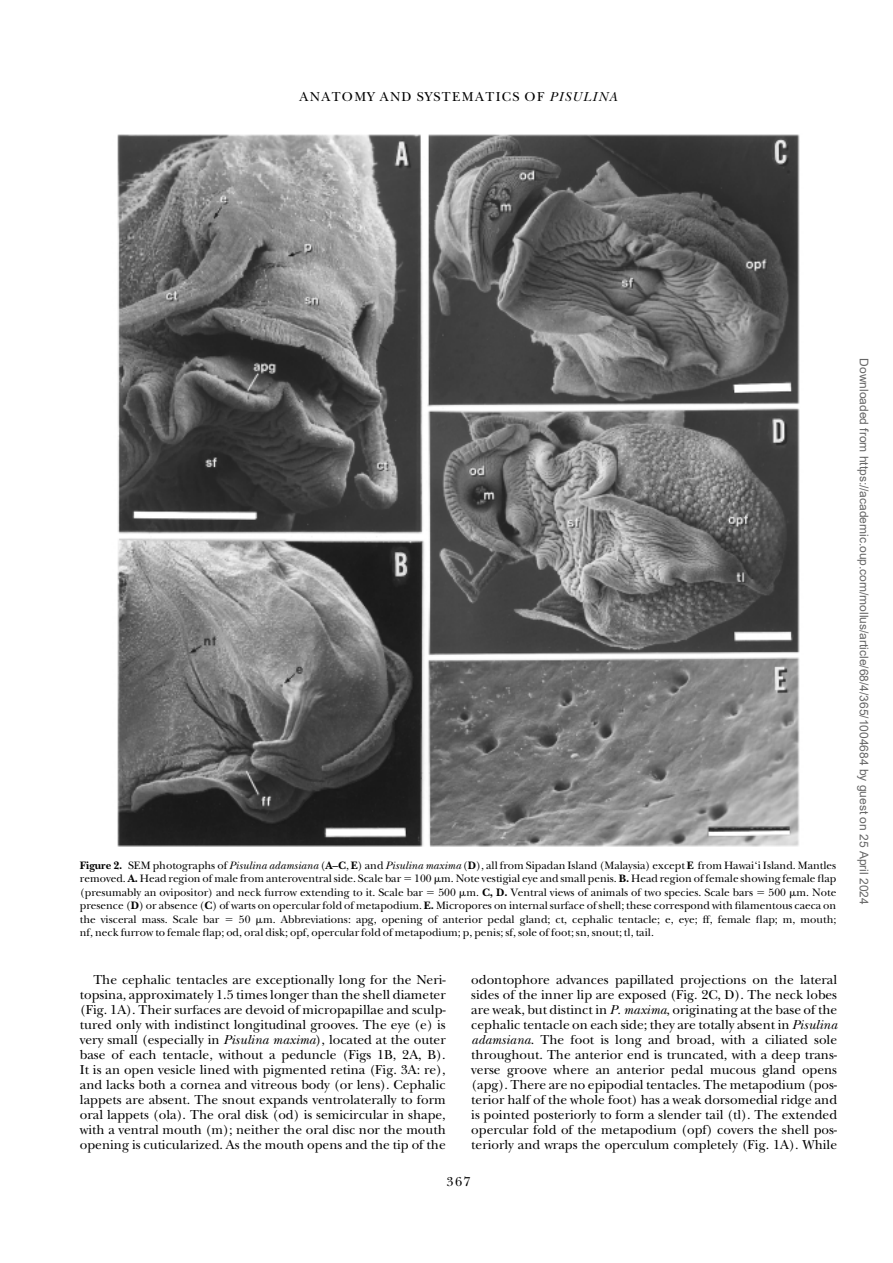
<style>
.page{position:relative;width:893px;height:1263px;background:#fff}
.page>*{position:absolute;margin:0;border:0;box-sizing:border-box;transform-origin:0 0}
.t1{font:13.5px/15px "New Baskerville";color:#000;text-align:justify}
.t2{font:13.5px "New Baskerville";letter-spacing:.1em;color:#000}
.t3{font:12px "Arial";color:#666}
.t4{font:11.25px/13.5px "New Baskerville";color:#000;text-align:justify}
.s1{font-style:italic}
.s2{font-weight:700}
.s3{font-family:"Universal Greekwith Math Pi"}
</style>
<div class="page">
<img style="left:117px;top:134px;width:683px;height:713px">
<p class="t2" style="left:299px;top:92px;width:319px">ANATOMY AND SYSTEMATICS OF <span class="s1">PISULINA</span></p>
<p class="t4" style="left:80px;top:860px;width:758px"><span class="s2">Figure 2.</span> SEM photographs of <span class="s1">Pisulina adamsiana</span> (<span class="s2">A</span>–<span class="s2">C</span>, <span class="s2">E</span>) and <span class="s1">Pisulina maxima</span> (<span class="s2">D</span>), all from Sipadan Island (Malaysia) except <span class="s2">E</span> from Hawai‘i Island. Mantles removed. <span class="s2">A.</span> Head region of male from anteroventral side. Scale bar 100 <span class="s3">-</span>m. Note vestigial eye and small penis. <span class="s2">B.</span> Head region of female showing female flap (presumably an ovipositor) and neck furrow extending to it. Scale bar</p>
<p class="t4" style="left:80px;top:887px;width:758px;text-indent:688px">500 <span class="s3">-</span>m. Note presence (<span class="s2">D</span>) or absence (<span class="s2">C</span>) of warts on opercular fold of metapodium. <span class="s2">E.</span> Micropores on internal surface of shell; these correspond with filamentous caeca on the visceral mass. Scale bar</p>
<p class="t4" style="left:438px;top:887px;width:316px">500 <span class="s3">-</span>m. <span class="s2">C, D.</span> Ventral views of animals of two species. Scale bars</p>
<p class="t4" style="left:80px;top:914px;width:758px;text-indent:159px">50 <span class="s3">-</span>m. Abbreviations: apg, opening of anterior pedal gland; ct, cephalic tentacle; e, eye; ff, female flap; m, mouth; nf, neck furrow to female flap; od, oral disk; opf, opercular fold of metapodium; p, penis; sf, sole of foot; sn, snout; tl, tail.</p>
<p class="t1" style="left:80px;top:974px;width:367px;text-indent:14px">The cephalic tentacles are exceptionally long for the Neri&shy;topsina, approximately 1.5 times longer than the shell diameter (Fig. 1A). Their surfaces are devoid of micropapillae and sculp&shy;tured only with indistinct longitudinal grooves. The eye (e) is very small (especially in <span class="s1">Pisulina maxima</span>), located at the outer base of each tentacle, without a peduncle (Figs 1B, 2A, B).<br>It is an open vesicle lined with pigmented retina (Fig. 3A: re), and lacks both a cornea and vitreous body (or lens). Cephalic lappets are absent. The snout expands ventrolaterally to form oral lappets (ola). The oral disk (od) is semicircular in shape, with a ventral mouth (m); neither the oral disc nor the mouth opening is cuticularized. As the mouth opens and the tip of the</p>
<p class="t1" style="left:471px;top:974px;width:367px">odontophore advances papillated projections on the lateral sides of the inner lip are exposed (Fig. 2C, D). The neck lobes are weak, but distinct in <span class="s1">P. maxima</span>, originating at the base of the cephalic tentacle on each side; they are totally absent in <span class="s1">Pisulina adamsiana</span>. The foot is long and broad, with a ciliated sole throughout. The anterior end is truncated, with a deep trans&shy;verse groove where an anterior pedal mucous gland opens (apg). There are no epipodial tentacles. The metapodium (pos&shy;terior half of the whole foot) has a weak dorsomedial ridge and is pointed posteriorly to form a slender tail (tl). The extended opercular fold of the metapodium (opf) covers the shell pos&shy;teriorly and wraps the operculum completely (Fig. 1A). While</p>
<p class="t1" style="left:446px;top:1175px;width:25px">367</p>
<p class="t3" style="left:868px;top:358px;width:548px;rotate:90deg">Downloaded from https://academic.oup.com/mollus/article/68/4/365/1004684 by guest on 25 April 2024</p>
</div>
